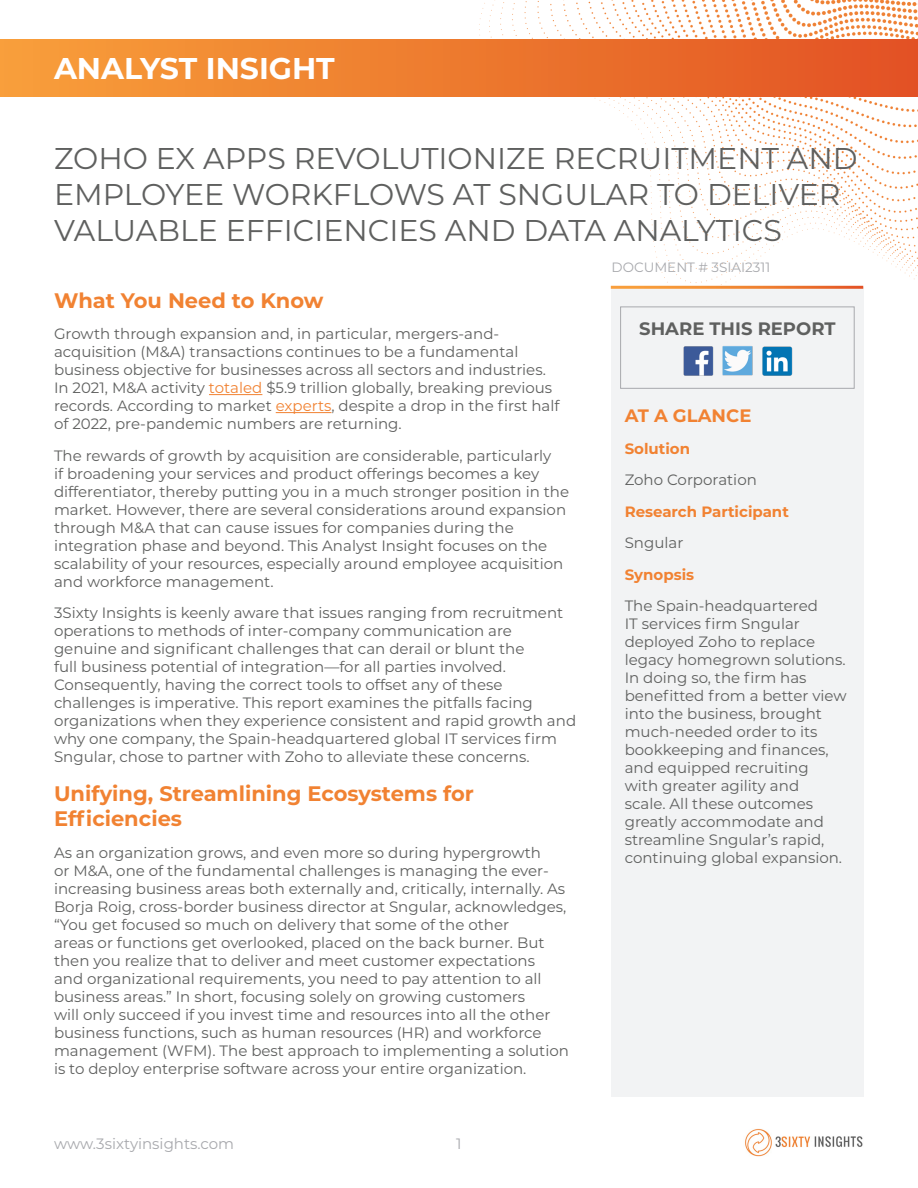
<style>
.page{position:relative;width:918px;height:1188px;background:#fff}
.page>*{position:absolute;margin:0;border:0;box-sizing:border-box;transform-origin:0 0}
.Document_title{font:30px/36px "Montserrat";color:#5f605f}
.Document_header{font:700 30px "Montserrat";color:#fff}
.Copy_subheader{font:700 21px/25.2px "Montserrat";color:#f18232}
.Sidebar_header{font:700 18px "Montserrat";color:#5f605f}
.Sidebar_header-2{font:700 18px "Montserrat";color:#f18232}
.Copy{font:15px/18px "Montserrat";color:#5f605f}
.Sidebar_subheader{font:700 15px "Montserrat";color:#f18232}
.t1{font:15px "Montserrat";color:#a8a9ad}
.Document_number{font:13.5px "Montserrat";color:#a8a9ad}
.s1{color:#f18232}
</style>
<div class="page">
<img style="left:745px;top:1129px;width:118px;height:27px">
<img style="left:395px;top:0;width:523px;height:289px">
<div style="left:611px;top:287px;width:253px;height:810px;background:#f2f3f4"></div>
<div style="left:0;top:40px;width:918px;height:56px;background:linear-gradient(to right,#f8a03a,#e25223)"></div>
<hr style="left:209px;top:394px;width:53px;height:1px;background:#f18232">
<hr style="left:276px;top:412px;width:55px;height:1px;background:#f18232">
<hr style="left:611px;top:286px;width:252px;height:3px;background:#fff">
<div style="left:620px;top:307px;width:235px;height:82px;border:1px solid #a8a9ad"></div>
<img style="left:683px;top:346px;width:31px;height:30px">
<img style="left:762px;top:346px;width:30px;height:30px">
<img style="left:722px;top:346px;width:31px;height:30px">
<p class="Document_header" style="left:54px;top:46px;width:282px">ANALYST INSIGHT</p>
<p class="Document_title" style="left:54px;top:139px;width:805px">ZOHO EX APPS REVOLUTIONIZE RECRUITMENT AND<br>EMPLOYEE WORKFLOWS AT SNGULAR TO DELIVER<br>VALUABLE EFFICIENCIES AND DATA ANALYTICS</p>
<p class="Copy_subheader" style="left:54px;top:287px;width:271px">What You Need to Know</p>
<p class="Copy" style="left:54px;top:324px;width:507px">Growth through expansion and, in particular, mergers-and&shy;acquisition (M&amp;A) transactions continues to be a fundamental business objective for businesses across all sectors and industries.<br>In 2021, M&amp;A activity <span class="s1">totaled</span> $5.9 trillion globally, breaking previous records. According to market <span class="s1">experts</span>, despite a drop in the first half of 2022, pre-pandemic numbers are returning.</p>
<p class="Copy" style="left:54px;top:446px;width:517px">The rewards of growth by acquisition are considerable, particularly<br>if broadening your services and product offerings becomes a key differentiator, thereby putting you in a much stronger position in the market. However, there are several considerations around expansion through M&amp;A that can cause issues for companies during the integration phase and beyond. This Analyst Insight focuses on the scalability of your resources, especially around employee acquisition and workforce management.</p>
<p class="Copy" style="left:54px;top:603px;width:524px">3Sixty Insights is keenly aware that issues ranging from recruitment operations to methods of inter-company communication are genuine and significant challenges that can derail or blunt the<br>full business potential of integration—for all parties involved.<br>Consequently, having the correct tools to offset any of these challenges is imperative. This report examines the pitfalls facing organizations when they experience consistent and rapid growth and why one company, the Spain-headquartered global IT services firm Sngular, chose to partner with Zoho to alleviate these concerns.</p>
<p class="Copy_subheader" style="left:54px;top:780px;width:421px">Unifying, Streamlining Ecosystems for<br>Efficiencies</p>
<p class="Copy" style="left:54px;top:843px;width:516px">As an organization grows, and even more so during hypergrowth<br>or M&amp;A, one of the fundamental challenges is managing the ever&shy;increasing business areas both externally and, critically, internally. As Borja Roig, cross-border business director at Sngular, acknowledges, “You get focused so much on delivery that some of the other<br>areas or functions get overlooked, placed on the back burner. But then you realize that to deliver and meet customer expectations<br>and organizational requirements, you need to pay attention to all business areas.” In short, focusing solely on growing customers<br>will only succeed if you invest time and resources into all the other business functions, such as human resources (HR) and workforce management (WFM). The best approach to implementing a solution is to deploy enterprise software across your entire organization.</p>
<p class="t1" style="left:54px;top:1133px;width:182px">www.3sixtyinsights.com</p>
<p class="t1" style="left:456px;top:1133px;width:7px">1</p>
<p class="Document_number" style="left:612px;top:258px;width:160px">DOCUMENT # 3SIAI2311</p>
<p class="Sidebar_header" style="left:639px;top:316px;width:198px">SHARE THIS REPORT</p>
<p class="Sidebar_header-2" style="left:625px;top:403px;width:128px">AT A GLANCE</p>
<p class="Sidebar_subheader" style="left:625px;top:438px;width:67px">Solution</p>
<p class="Copy" style="left:625px;top:471px;width:134px">Zoho Corporation</p>
<p class="Sidebar_subheader" style="left:625px;top:501px;width:166px">Research Participant</p>
<p class="Copy" style="left:625px;top:534px;width:60px">Sngular</p>
<p class="Sidebar_subheader" style="left:625px;top:564px;width:71px">Synopsis</p>
<p class="Copy" style="left:625px;top:597px;width:223px">The Spain-headquartered<br>IT services firm Sngular deployed Zoho to replace legacy homegrown solutions.<br>In doing so, the firm has benefitted from a better view into the business, brought much-needed order to its bookkeeping and finances, and equipped recruiting<br>with greater agility and<br>scale. All these outcomes greatly accommodate and streamline Sngular’s rapid, continuing global expansion.</p>
</div>
